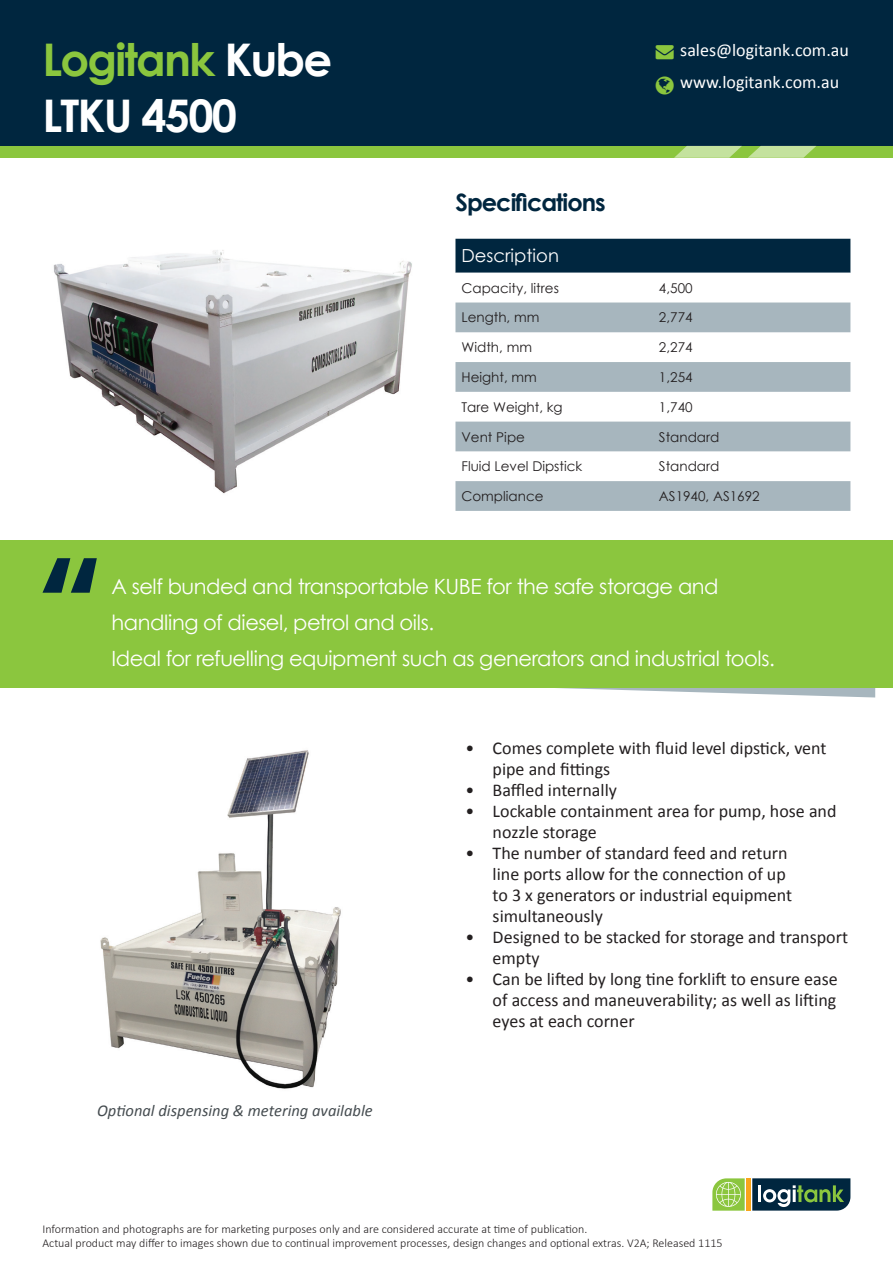
<style>
.page{position:relative;width:893px;height:1263px;background:#fff}
.page>*{position:absolute;margin:0;border:0;box-sizing:border-box;transform-origin:0 0}
.Headlines{font:700 45px/55.5px "Century Gothic";letter-spacing:-.04em;color:#fff}
.Headlines-2{font:700 24px "Century Gothic";letter-spacing:-.04em;color:#00263f}
.T4{font:21px/36px "Century Gothic";letter-spacing:-.02em;color:#fff}
.t1{font:18px/21px "Calibri";color:#231f20}
.t2{font:18px "Calibri";color:#fff}
.Domain_name{font:18px "Century Gothic";color:#fff}
.t3{font:italic 16.5px "Calibri";color:#454c50}
.Text_for_table{font:13.5px "Century Gothic";color:#231f20}
.t4{font:300 12px "Calibri";color:#231f20}
.s1{color:#8bc63e}
</style>
<div class="page">
<hr style="left:746px;top:1178px;width:4px;height:32px;background:#f9a51b">
<svg style="left:752px;top:1178px;width:98px;height:32px;background:#305357"></svg>
<svg style="left:712px;top:1178px;width:33px;height:33px"></svg>
<div style="left:0;top:0;width:893px;height:146px;background:#00263f"></div>
<div style="left:0;top:146px;width:893px;height:12px;background:#8bc63e"></div>
<svg style="left:559px;top:688px;width:316px;height:9px"></svg>
<img style="left:53px;top:250px;width:359px;height:244px">
<div style="left:0;top:540px;width:893px;height:148px;background:#8bc63e"></div>
<svg style="left:674px;top:146px;width:68px;height:12px"></svg>
<svg style="left:748px;top:146px;width:68px;height:12px"></svg>
<svg style="left:43px;top:558px;width:54px;height:35px"></svg>
<div style="left:455px;top:239px;width:395px;height:34px;background:#00263f"></div>
<svg style="left:455px;top:451px;width:395px;height:1px"></svg>
<svg style="left:455px;top:302px;width:395px;height:149px;fill:#a7b6be"></svg>
<div style="left:455px;top:481px;width:395px;height:30px;background:#a7b6be"></div>
<img style="left:100px;top:750px;width:241px;height:339px">
<p class="Headlines" style="left:43px;top:30px;width:291px"><span class="s1">Logitank</span> Kube<br>LTKU 4500</p>
<p class="t2" style="left:680px;top:39px;width:170px">sales@logitank.com.au</p>
<p class="t2" style="left:680px;top:71px;width:160px">www.logitank.com.au</p>
<p class="Headlines-2" style="left:455px;top:184px;width:152px">Specifications</p>
<p class="Domain_name" style="left:461px;top:243px;width:99px">Description</p>
<p class="Text_for_table" style="left:461px;top:278px;width:99px">Capacity, litres</p>
<p class="Text_for_table" style="left:659px;top:278px;width:35px">4,500</p>
<p class="Text_for_table" style="left:461px;top:308px;width:79px">Length, mm</p>
<p class="Text_for_table" style="left:659px;top:308px;width:35px">2,774</p>
<p class="Text_for_table" style="left:461px;top:338px;width:72px">Width, mm</p>
<p class="Text_for_table" style="left:659px;top:338px;width:35px">2,274</p>
<p class="Text_for_table" style="left:461px;top:368px;width:77px">Height, mm</p>
<p class="Text_for_table" style="left:659px;top:368px;width:35px">1,254</p>
<p class="Text_for_table" style="left:461px;top:397px;width:103px">Tare Weight, kg</p>
<p class="Text_for_table" style="left:659px;top:397px;width:35px">1,740</p>
<p class="Text_for_table" style="left:461px;top:427px;width:65px">Vent Pipe</p>
<p class="Text_for_table" style="left:659px;top:427px;width:62px">Standard</p>
<p class="Text_for_table" style="left:461px;top:457px;width:122px">Fluid Level Dipstick</p>
<p class="Text_for_table" style="left:659px;top:457px;width:62px">Standard</p>
<p class="Text_for_table" style="left:461px;top:487px;width:84px">Compliance</p>
<p class="Text_for_table" style="left:659px;top:487px;width:102px">AS1940, AS1692</p>
<p class="T4" style="left:112px;top:568px;width:665px">A self bunded and transportable KUBE for the safe storage and handling of diesel, petrol and oils.<br>Ideal for refuelling equipment such as generators and industrial tools.</p>
<p class="t3" style="left:97px;top:1099px;width:277px">Optional dispensing &amp; metering available</p>
<p class="t1" style="left:493px;top:738px;width:335px;text-indent:-27px">• Comes complete with fluid level dipstick, vent pipe and fittings</p>
<p class="t1" style="left:466px;top:780px;width:153px">• Baffled internally</p>
<p class="t1" style="left:493px;top:801px;width:345px;text-indent:-27px">• Lockable containment area for pump, hose and nozzle storage</p>
<p class="t1" style="left:493px;top:843px;width:301px;text-indent:-27px">• The number of standard feed and return line ports allow for the connection of up to 3 x generators or industrial equipment simultaneously</p>
<p class="t1" style="left:493px;top:927px;width:357px;text-indent:-27px">• Designed to be stacked for storage and transport empty</p>
<p class="t1" style="left:493px;top:969px;width:347px;text-align:justify;text-indent:-27px">• Can be lifted by long tine forklift to ensure ease of access and maneuverability; as well as lifting eyes at each corner</p>
<p class="t4" style="left:43px;top:1221px;width:546px">Information and photographs are for marketing purposes only and are considered accurate at time of publication.</p>
<p class="t4" style="left:43px;top:1236px;width:682px">Actual product may differ to images shown due to continual improvement processes, design changes and optional extras. V2A; Released 1115</p>
</div>
